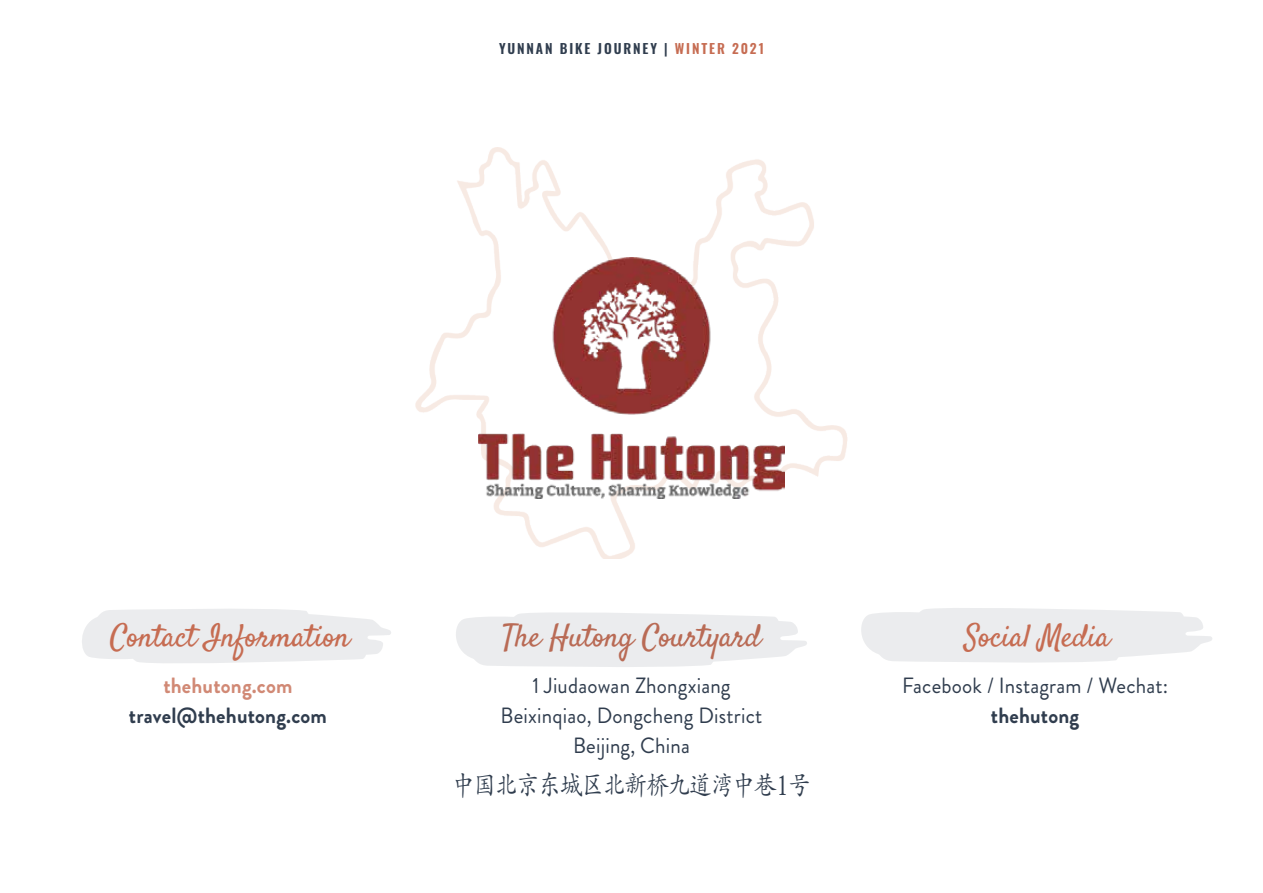
<style>
.page{position:relative;width:1263px;height:893px;background:#fff}
.page>*{position:absolute;margin:0;border:0;box-sizing:border-box;transform-origin:0 0}
.t1{font:31.5px "Satisfy";letter-spacing:-.01em;color:#c66c52}
.t2{font:27px "Adobe Kaiti Std";letter-spacing:-.06em;color:#303d4e;scale:.85 1}
.t3{font:22.05px/30px "Brandon Grotesque";letter-spacing:.01em;color:#303d4e;text-align:center;scale:.95 1}
.t4{font:700 22.05px "Brandon Grotesque";letter-spacing:.01em;color:#303d4e;scale:.95 1}
.t5{font:700 22.05px "Brandon Grotesque";letter-spacing:.01em;color:#d18975;scale:.95 1}
.t6{font:600 13.5px "Oswald";letter-spacing:.14em;color:#303d4e}
.s1{color:#c66c52}
</style>
<div class="page">
<img style="left:415px;top:148px;width:432px;height:411px">
<svg style="left:82px;top:609px;width:309px;height:54px;background:#edeef0"></svg>
<svg style="left:456px;top:612px;width:351px;height:55px"></svg>
<svg style="left:861px;top:608px;width:351px;height:55px"></svg>
<img style="left:478px;top:257px;width:306px;height:241px">
<p class="t6" style="left:499px;top:41px;width:266px">YUNNAN BIKE JOURNEY | <span class="s1">WINTER 2021</span></p>
<h1 class="t1" style="left:110px;top:616px;width:241px">Contact Information</h1>
<p class="t5" style="left:163px;top:670px;width:137px">thehutong.com</p>
<p class="t4" style="left:129px;top:700px;width:210px">travel@thehutong.com</p>
<h1 class="t1" style="left:502px;top:616px;width:260px">The Hutong Courtyard</h1>
<p class="t3" style="left:501px;top:670px;width:277px">1 Jiudaowan Zhongxiang<br>Beixinqiao, Dongcheng District<br>Beijing, China</p>
<p class="t2" style="left:452px;top:769px;width:424px">中国北京东城区北新桥九道湾中巷1号</p>
<h1 class="t1" style="left:964px;top:616px;width:147px">Social Media</h1>
<p class="t3" style="left:902px;top:670px;width:282px">Facebook / Instagram / Wechat:</p>
<p class="t4" style="left:991px;top:700px;width:94px">thehutong</p>
</div>
